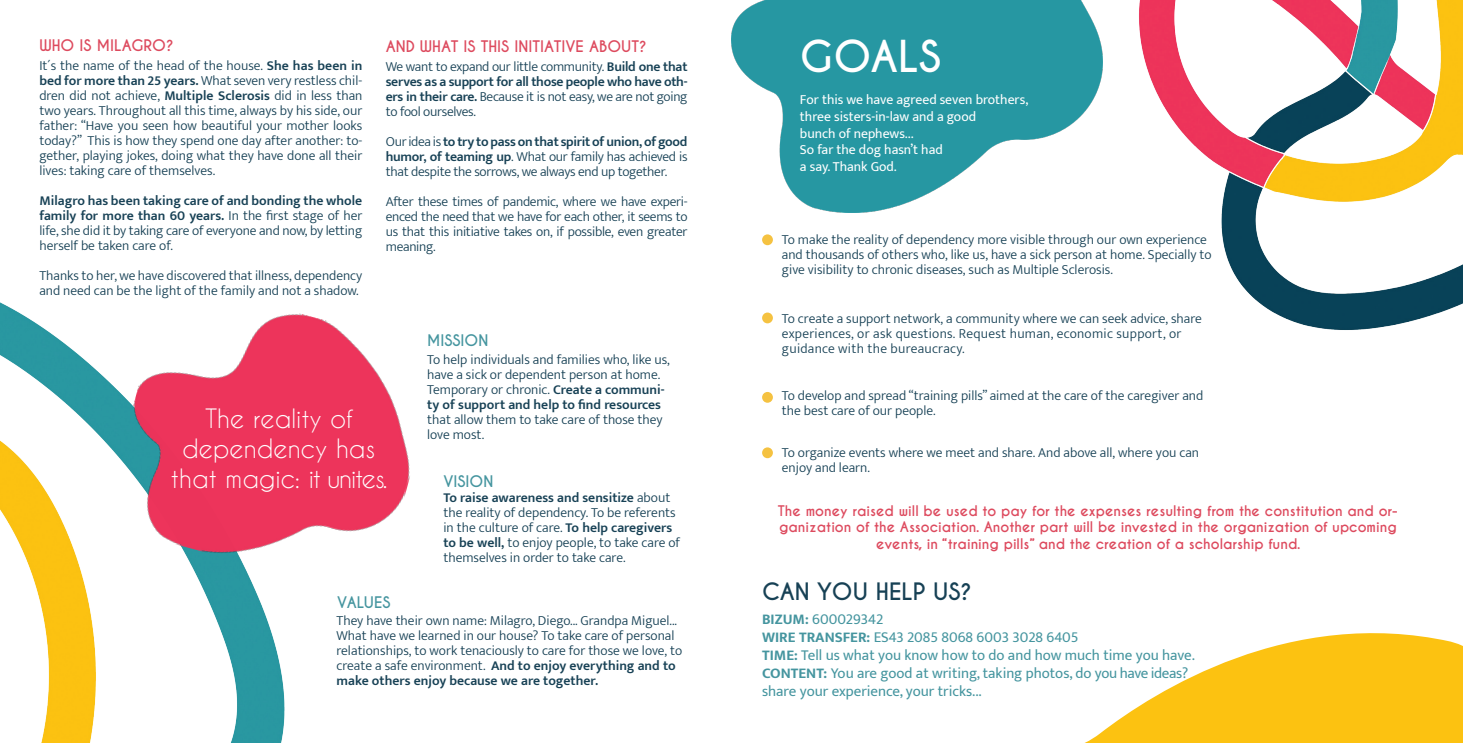
<style>
.page{position:relative;width:1463px;height:743px;background:#fff}
.page>*{position:absolute;margin:0;border:0;box-sizing:border-box;transform-origin:0 0}
.t1{font:700 41.25px "Caviar Dreams";color:#fff}
.t2{font:25px "Caviar Dreams";color:#fff}
.titulos{font:700 22.5px "Caviar Dreams";color:#174155}
.t3{font:15px "Mukta";color:#45959f}
.titulos-2{font:700 15px "Caviar Dreams";color:#dd4a5e}
.titulos-3{font:700 15px "Caviar Dreams";color:#45959f}
.texto_nterior{font:300 13.75px/15px "Mukta";color:#174155}
.t4{font:700 13.75px/16.5px "Caviar Dreams";color:#dd4a5e;text-align:center}
.texto_nterior-2{font:300 13.75px/15px "Mukta";letter-spacing:.02em;color:#174155}
.t5{font:13.75px/16.5px "Mukta";color:#fff}
.s1{font-weight:600}
.s2{font-weight:700}
</style>
<div class="page">
<img style="left:731px;top:0;width:371px;height:213px">
<div style="left:762px;top:234px;width:11px;height:11px;background:#f5c241;border-radius:50%"></div>
<div style="left:762px;top:312px;width:11px;height:11px;background:#f5c241;border-radius:50%"></div>
<div style="left:762px;top:392px;width:11px;height:10px;background:#f5c241;border-radius:50%"></div>
<div style="left:762px;top:447px;width:11px;height:11px;background:#f5c241;border-radius:50%"></div>
<img style="left:1139px;top:0;width:323px;height:330px">
<img style="left:0;top:302px;width:285px;height:440px">
<img style="left:109px;top:302px;width:301px;height:259px">
<svg style="left:1086px;top:633px;width:376px;height:109px;fill:#fcc211"></svg>
<p class="titulos-2" style="left:386px;top:38px;width:262px">AND WHAT IS THIS INITIATIVE ABOUT?</p>
<p class="t1" style="left:800px;top:31px;width:142px">GOALS</p>
<p class="t5" style="left:800px;top:91px;width:230px">For this we have agreed seven brothers, three sisters-in-law and a good</p>
<p class="t5" style="left:800px;top:124px;width:115px">bunch of nephews...</p>
<p class="t5" style="left:800px;top:141px;width:144px">So far the dog hasn’t had</p>
<p class="t5" style="left:800px;top:157px;width:98px">a say. Thank God.</p>
<p class="titulos-2" style="left:39px;top:36px;width:136px">WHO IS MILAGRO?</p>
<p class="texto_nterior" style="left:39px;top:58px;width:324px;text-align:justify">It´s the name of the head of the house. <span class="s1">She has been in bed for more than 25 years.</span> What seven very restless chil&shy;dren did not achieve, <span class="s1">Multiple Sclerosis</span> did in less than two years. Throughout all this time, always by his side, our father: “Have you seen how beautiful your mother looks today?” This is how they spend one day after another: to&shy;gether, playing jokes, doing what they have done all their lives: taking care of themselves.</p>
<p class="texto_nterior" style="left:39px;top:193px;width:324px;text-align:justify"><span class="s1">Milagro has been taking care of and bonding the whole family for more than 60 years.</span> In the first stage of her life, she did it by taking care of everyone and now, by letting herself be taken care of.</p>
<p class="texto_nterior" style="left:39px;top:268px;width:324px">Thanks to her, we have discovered that illness, dependency and need can be the light of the family and not a shadow.</p>
<p class="texto_nterior" style="left:386px;top:59px;width:303px;text-align:justify">We want to expand our little community. <span class="s1">Build one that serves as a support for all those people who have oth&shy;ers in their care.</span> Because it is not easy, we are not going to fool ourselves.</p>
<p class="texto_nterior" style="left:386px;top:134px;width:303px;text-align:justify">Our idea is <span class="s1">to try to pass on that spirit of union, of good humor, of teaming up</span>. What our family has achieved is that despite the sorrows, we always end up together.</p>
<p class="texto_nterior" style="left:386px;top:194px;width:303px;text-align:justify">After these times of pandemic, where we have experi&shy;enced the need that we have for each other, it seems to us that this initiative takes on, if possible, even greater meaning.</p>
<p class="texto_nterior" style="left:782px;top:232px;width:431px">To make the reality of dependency more visible through our own experience and thousands of others who, like us, have a sick person at home. Specially to give visibility to chronic diseases, such as Multiple Sclerosis.</p>
<p class="texto_nterior-2" style="left:782px;top:310px;width:421px">To create a support network, a community where we can seek advice, share experiences, or ask questions. Request human, economic support, or guidance with the bureaucracy.</p>
<p class="texto_nterior" style="left:782px;top:387px;width:423px">To develop and spread “training pills” aimed at the care of the caregiver and the best care of our people.</p>
<p class="texto_nterior" style="left:782px;top:445px;width:419px">To organize events where we meet and share. And above all, where you can enjoy and learn.</p>
<p class="t4" style="left:778px;top:503px;width:622px">The money raised will be used to pay for the expenses resulting from the constitution and or&shy;ganization of the Association. Another part will be invested in the organization of upcoming events, in “training pills” and the creation of a scholarship fund.</p>
<p class="titulos-3" style="left:427px;top:331px;width:63px">MISSION</p>
<p class="texto_nterior" style="left:427px;top:351px;width:244px">To help individuals and families who, like us, have a sick or dependent person at home.<br>Temporary or chronic. <span class="s1">Create a communi&shy;ty of support and help to find resources </span>that allow them to take care of those they love most.</p>
<p class="t2" style="left:205px;top:403px;width:149px">The reality of</p>
<p class="t2" style="left:182px;top:433px;width:195px">dependency has</p>
<p class="t2" style="left:171px;top:463px;width:218px">that magic: it unites.</p>
<p class="titulos-3" style="left:443px;top:472px;width:51px">VISION</p>
<p class="texto_nterior" style="left:443px;top:489px;width:238px"><span class="s1">To raise awareness and sensitize</span> about the reality of dependency. To be referents in the culture of care. <span class="s1">To help caregivers to be well,</span> to enjoy people, to take care of themselves in order to take care.</p>
<p class="titulos-3" style="left:337px;top:593px;width:55px">VALUES</p>
<p class="texto_nterior" style="left:336px;top:612px;width:347px">They have their own name: Milagro, Diego... Grandpa Miguel...<br>What have we learned in our house? To take care of personal relationships, to work tenaciously to care for those we love, to create a safe environment. <span class="s1">And to enjoy everything and to make others enjoy because we are together.</span></p>
<p class="titulos" style="left:762px;top:577px;width:211px">CAN YOU HELP US?</p>
<p class="t3" style="left:762px;top:610px;width:123px"><span class="s2">BIZUM:</span> 600029342</p>
<p class="t3" style="left:762px;top:628px;width:318px"><span class="s2">WIRE TRANSFER:</span> ES43 2085 8068 6003 3028 6405</p>
<p class="t3" style="left:762px;top:646px;width:434px"><span class="s2">TIME:</span> Tell us what you know how to do and how much time you have.</p>
<p class="t3" style="left:762px;top:664px;width:428px"><span class="s2">CONTENT:</span> You are good at writing, taking photos, do you have ideas?</p>
<p class="t3" style="left:762px;top:682px;width:221px">share your experience, your tricks...</p>
</div>
